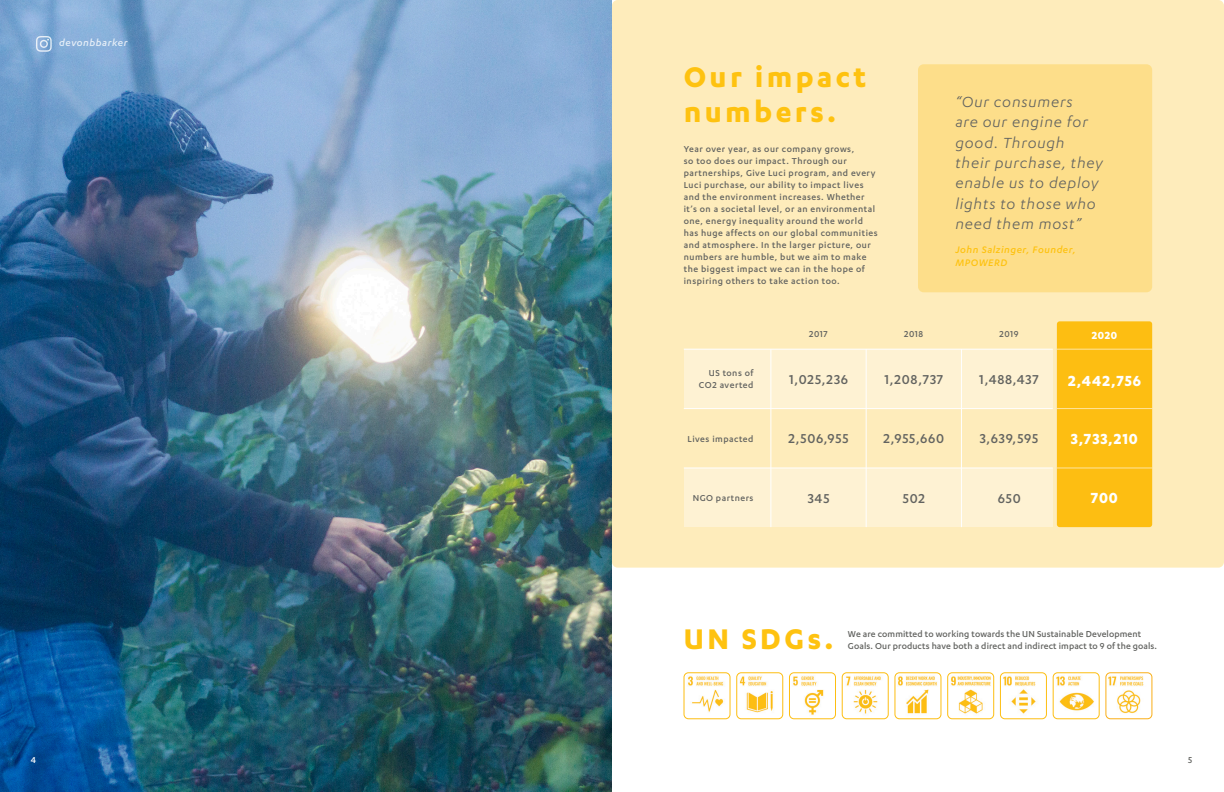
<style>
.page{position:relative;width:1224px;height:792px;background:#fff}
.page>*{position:absolute;margin:0;border:0;box-sizing:border-box;transform-origin:0 0}
.t1{font:700 33px/35px "Karbon";letter-spacing:.1em;color:#fec210}
.t2{font:italic 17px/20.4px "Karbon";letter-spacing:.05em;color:#626360}
.t3{font:700 17px "Karbon";letter-spacing:.05em;color:#fff}
.t4{font:500 15px "Karbon";letter-spacing:.05em;color:#626360}
.t5{font:700 12px "Karbon";color:#fff}
.t6{font:italic 500 11px/13.2px "Karbon";letter-spacing:.05em;color:#fec210}
.t7{font:italic 500 11px "Karbon";letter-spacing:.05em;color:#fff}
.t8{font:500 10px/12px "Karbon";letter-spacing:.05em;color:#626360;text-align:right}
.t9{font:500 10px "Karbon";letter-spacing:.01em;color:#626360}
.t10{font:500 10px "Karbon";color:#fff}
</style>
<div class="page">
<div style="left:612px;top:0;width:612px;height:568px;background:#feecbb;border-radius:6px"></div>
<div style="left:684px;top:468px;width:369px;height:59px;background:#fef2d3"></div>
<div style="left:1057px;top:321px;width:95px;height:206px;background:#fdbe12;border-radius:3px"></div>
<div style="left:684px;top:349px;width:369px;height:59px;background:#fef2d3"></div>
<img style="left:0;top:0;width:612px;height:792px">
<svg style="left:36px;top:36px;width:16px;height:16px"></svg>
<hr style="left:866px;top:349px;width:1px;height:178px;background:#fff">
<hr style="left:961px;top:349px;width:1px;height:178px;background:#fff">
<hr style="left:684px;top:349px;width:369px;height:1px;background:#fff">
<hr style="left:684px;top:408px;width:369px;height:1px;background:#fff">
<hr style="left:684px;top:468px;width:369px;height:1px;background:#fff">
<hr style="left:771px;top:349px;width:1px;height:178px;background:#fff">
<hr style="left:1057px;top:349px;width:95px;height:1px;background:#fff">
<hr style="left:1057px;top:408px;width:95px;height:1px;background:#fff">
<hr style="left:1057px;top:468px;width:95px;height:1px;background:#fff">
<img style="left:1000px;top:673px;width:46px;height:46px">
<div style="left:1000px;top:673px;width:47px;height:46px;border:1px solid #fdbe12;border-radius:5px"></div>
<img style="left:1053px;top:673px;width:46px;height:46px">
<div style="left:1053px;top:673px;width:46px;height:46px;border:1px solid #fdbe12;border-radius:5px"></div>
<img style="left:1106px;top:673px;width:46px;height:46px">
<div style="left:1106px;top:673px;width:46px;height:46px;border:1px solid #faaf18;border-radius:5px"></div>
<img style="left:684px;top:673px;width:46px;height:46px">
<div style="left:684px;top:673px;width:46px;height:46px;border:1px solid #fdbe12;border-radius:5px"></div>
<img style="left:737px;top:673px;width:46px;height:46px">
<div style="left:737px;top:673px;width:46px;height:46px;border:1px solid #fdbe12;border-radius:5px"></div>
<img style="left:789px;top:673px;width:47px;height:42px">
<div style="left:789px;top:673px;width:47px;height:46px;border:1px solid #fdbe12;border-radius:5px"></div>
<img style="left:842px;top:673px;width:46px;height:46px">
<div style="left:842px;top:673px;width:46px;height:46px;border:1px solid #fdbe12;border-radius:5px"></div>
<img style="left:895px;top:673px;width:46px;height:46px">
<div style="left:895px;top:673px;width:46px;height:46px;border:1px solid #fdbe12;border-radius:5px"></div>
<img style="left:948px;top:673px;width:46px;height:46px">
<div style="left:947px;top:673px;width:47px;height:46px;border:1px solid #fdbe12;border-radius:5px"></div>
<div style="left:918px;top:64px;width:234px;height:228px;background:#fdde8a;border-radius:6px"></div>
<p class="t7" style="left:59px;top:37px;width:70px">devonbbarker</p>
<p class="t1" style="left:684px;top:58px;width:184px">Our impact numbers.</p>
<p class="t8" style="left:684px;top:143px;width:195px;text-align:left">Year over year, as our company grows,<br>so too does our impact. Through our partnerships, Give Luci program, and every Luci purchase, our ability to impact lives and the environment increases. Whether it’s on a societal level, or an environmental one, energy inequality around the world has huge affects on our global communities and atmosphere. In the larger picture, our numbers are humble, but we aim to make the biggest impact we can in the hope of inspiring others to take action too.</p>
<p class="t8" style="left:809px;top:328px;width:20px">2017</p>
<p class="t2" style="left:955px;top:91px;width:149px">“Our consumers<br>are our engine for good. Through their purchase, they enable us to deploy lights to those who need them most”</p>
<p class="t6" style="left:955px;top:243px;width:122px">John Salzinger, Founder,<br>MPOWERD</p>
<p class="t8" style="left:904px;top:328px;width:21px">2018</p>
<p class="t8" style="left:1000px;top:328px;width:21px">2019</p>
<p class="t5" style="left:1092px;top:328px;width:27px">2020</p>
<p class="t8" style="left:699px;top:367px;width:56px">US tons of<br>CO2 averted</p>
<p class="t4" style="left:789px;top:371px;width:60px">1,025,236</p>
<p class="t4" style="left:884px;top:371px;width:60px">1,208,737</p>
<p class="t4" style="left:979px;top:371px;width:61px">1,488,437</p>
<p class="t3" style="left:1068px;top:371px;width:74px">2,442,756</p>
<p class="t8" style="left:687px;top:432px;width:68px">Lives impacted</p>
<p class="t4" style="left:789px;top:430px;width:62px">2,506,955</p>
<p class="t4" style="left:884px;top:430px;width:62px">2,955,660</p>
<p class="t4" style="left:980px;top:430px;width:60px">3,639,595</p>
<p class="t3" style="left:1071px;top:429px;width:68px">3,733,210</p>
<p class="t8" style="left:693px;top:492px;width:62px">NGO partners</p>
<p class="t4" style="left:808px;top:490px;width:23px">345</p>
<p class="t4" style="left:903px;top:490px;width:24px">502</p>
<p class="t4" style="left:998px;top:490px;width:24px">650</p>
<p class="t3" style="left:1091px;top:489px;width:28px">700</p>
<p class="t1" style="left:684px;top:620px;width:151px">UN SDGs.</p>
<p class="t9" style="left:848px;top:628px;width:295px">We are committed to working towards the UN Sustainable Development</p>
<p class="t9" style="left:848px;top:640px;width:311px">Goals. Our products have both a direct and indirect impact to 9 of the goals.</p>
<p class="t10" style="left:31px;top:754px;width:7px">4</p>
<p class="t8" style="left:1188px;top:753px;width:6px">5</p>
</div>
